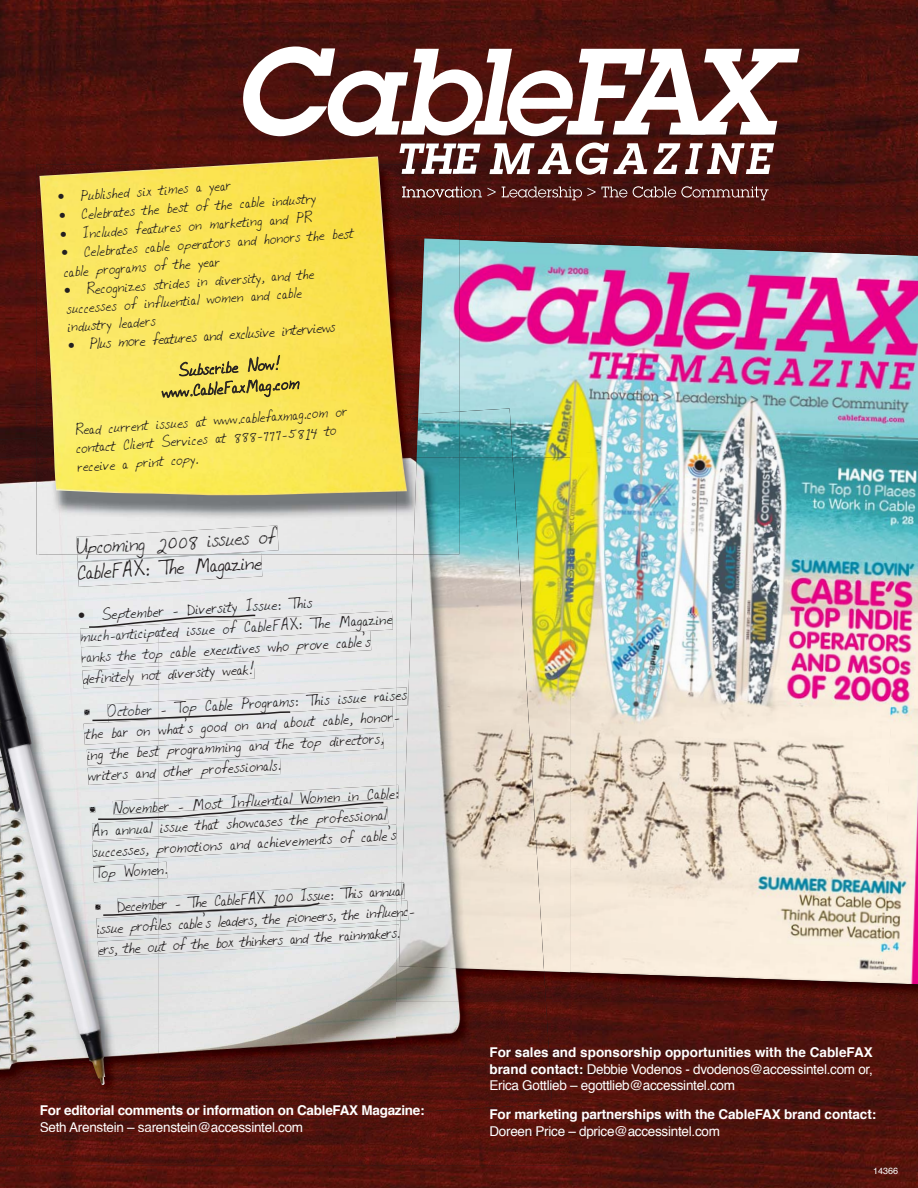
<style>
.page{position:relative;width:918px;height:1188px;background:#fff}
.page>*{position:absolute;margin:0;border:0;box-sizing:border-box;transform-origin:0 0}
.t1{font:21px "Gretch";color:#231f20}
.t2{font:21px "Gretch";color:#1c1a1b}
.t3{font:17.1px/20.5px "Gretch";color:#231f20;text-align:center}
.t4{font:15.75px/21px "Gretch";color:#231f20}
.t5{font:15.75px/21px "Gretch";color:#1b191a}
.t6{font:15.75px/21px "Gretch";color:#1c191b}
.t7{font:15.75px "Gretch";color:#1b181a}
.t8{font:15.75px "Gretch";color:#1c1a1b}
.t9{font:15px/18.5px "Gretch";color:#231f20}
.t10{font:13.5px/16.2px "Helvetica";letter-spacing:-.02em;color:#fff;text-align:justify}
.t11{font:700 13.5px "Helvetica";letter-spacing:-.02em;color:#fff}
.t12{font:9px "Helvetica";color:#fff}
.s1{color:#1c191b}
.s2{color:#1d1a1b}
.s3{color:#1d191b}
.s4{color:#1c191a}
.s5{color:#1c1a1b}
.s6{color:#1d1a1c}
.s7{color:#1a191c}
.s8{color:#1b191b}
.s9{color:#18191b}
.s10{color:#1b191a}
.s11{color:#1c1a1c}
.s12{color:#19191a}
.s13{color:#1b181a}
.s14{color:#1a1819}
.s15{color:#231f20}
.s16{color:#1a1719}
.s17{color:#191719}
.s18{color:#1b1719}
.s19{font-weight:700}
</style>
<div class="page">
<img style="left:0;top:0;width:918px;height:1188px">
<img style="left:459px;top:236px;width:459px;height:4px">
<img style="left:546px;top:983px;width:372px;height:19px">
<img style="left:459px;top:240px;width:459px;height:209px">
<img style="left:513px;top:449px;width:405px;height:66px">
<img style="left:570px;top:503px;width:328px;height:364px">
<img style="left:881px;top:515px;width:37px;height:470px">
<img style="left:546px;top:867px;width:340px;height:116px">
<img style="left:0;top:1138px;width:39px;height:27px">
<img style="left:518px;top:1001px;width:52px;height:164px">
<img style="left:411px;top:1113px;width:107px;height:52px">
<img style="left:39px;top:1118px;width:372px;height:47px">
<img style="left:544px;top:457px;width:26px;height:515px">
<img style="left:0;top:437px;width:36px;height:20px">
<img style="left:459px;top:408px;width:54px;height:49px">
<img style="left:0;top:457px;width:39px;height:681px">
<div style="left:37px;top:554px;width:359px;height:112px;background:#e8e9e9"></div>
<img style="left:140px;top:666px;width:258px;height:472px">
<img style="left:397px;top:1000px;width:155px;height:113px">
<img style="left:396px;top:554px;width:150px;height:448px">
<img style="left:399px;top:457px;width:145px;height:514px">
<img style="left:77px;top:554px;width:185px;height:33px">
<img style="left:80px;top:611px;width:313px;height:32px">
<img style="left:159px;top:631px;width:212px;height:31px">
<img style="left:159px;top:631px;width:211px;height:12px">
<img style="left:159px;top:661px;width:96px;height:23px">
<img style="left:159px;top:688px;width:237px;height:31px">
<img style="left:396px;top:687px;width:12px;height:19px">
<div style="left:159px;top:706px;width:234px;height:34px;background:#e6e6e8"></div>
<div style="left:159px;top:706px;width:233px;height:13px;background:#e5e7e8"></div>
<img style="left:159px;top:733px;width:225px;height:29px">
<img style="left:159px;top:757px;width:122px;height:24px">
<img style="left:159px;top:785px;width:237px;height:27px">
<img style="left:396px;top:785px;width:3px;height:14px">
<img style="left:159px;top:807px;width:229px;height:18px">
<img style="left:159px;top:825px;width:237px;height:33px">
<svg style="left:396px;top:826px;width:1px;height:18px"></svg>
<img style="left:159px;top:862px;width:8px;height:17px">
<img style="left:159px;top:883px;width:237px;height:18px">
<img style="left:396px;top:882px;width:9px;height:17px">
<img style="left:159px;top:901px;width:237px;height:24px">
<img style="left:396px;top:901px;width:12px;height:20px">
<img style="left:159px;top:925px;width:237px;height:29px">
<img style="left:396px;top:925px;width:4px;height:15px">
<img style="left:159px;top:1106px;width:265px;height:12px">
<img style="left:159px;top:1122px;width:101px;height:6px">
<svg style="left:242px;top:46px;width:558px;height:90px"></svg>
<svg style="left:653px;top:143px;width:121px;height:31px"></svg>
<svg style="left:489px;top:143px;width:158px;height:32px"></svg>
<svg style="left:488px;top:188px;width:8px;height:8px"></svg>
<svg style="left:502px;top:187px;width:125px;height:13px;background:#6c403e"></svg>
<svg style="left:633px;top:186px;width:136px;height:14px;background:#6c3e3b"></svg>
<img style="left:36px;top:165px;width:423px;height:249px">
<img style="left:407px;top:236px;width:52px;height:178px">
<img style="left:418px;top:239px;width:41px;height:173px">
<img style="left:36px;top:414px;width:381px;height:140px">
<img style="left:417px;top:412px;width:42px;height:45px">
<img style="left:413px;top:457px;width:46px;height:97px">
<div style="left:76px;top:525px;width:203px;height:29px;background:#e9e9e9"></div>
<img style="left:218px;top:552px;width:43px;height:2px">
<svg style="left:400px;top:144px;width:80px;height:30px"></svg>
<svg style="left:407px;top:187px;width:75px;height:11px"></svg>
<img style="left:39px;top:156px;width:368px;height:339px">
<svg style="left:162px;top:355px;width:138px;height:43px;background:#d8c653"></svg>
<img style="left:0;top:633px;width:159px;height:502px">
<img style="left:80px;top:633px;width:79px;height:10px">
<img style="left:105px;top:647px;width:54px;height:41px">
<img style="left:105px;top:643px;width:54px;height:4px">
<img style="left:107px;top:701px;width:52px;height:8px">
<img style="left:105px;top:721px;width:54px;height:24px">
<img style="left:108px;top:721px;width:51px;height:1px">
<img style="left:105px;top:746px;width:54px;height:18px">
<img style="left:105px;top:764px;width:54px;height:21px">
<img style="left:113px;top:798px;width:46px;height:4px">
<img style="left:105px;top:820px;width:54px;height:18px">
<img style="left:105px;top:838px;width:54px;height:44px">
<img style="left:117px;top:896px;width:42px;height:6px">
<img style="left:105px;top:916px;width:54px;height:22px">
<img style="left:105px;top:938px;width:54px;height:19px">
<img style="left:40px;top:1122px;width:119px;height:10px">
<img style="left:0;top:636px;width:105px;height:449px">
<svg style="left:79px;top:612px;width:176px;height:16px;background:#d4d5d7"></svg>
<svg style="left:58px;top:194px;width:6px;height:5px"></svg>
<svg style="left:60px;top:212px;width:5px;height:6px"></svg>
<svg style="left:61px;top:231px;width:5px;height:6px"></svg>
<svg style="left:62px;top:250px;width:6px;height:6px"></svg>
<svg style="left:65px;top:288px;width:5px;height:5px"></svg>
<svg style="left:69px;top:342px;width:5px;height:6px"></svg>
<svg style="left:84px;top:709px;width:206px;height:12px;background:#cdcecf"></svg>
<svg style="left:90px;top:802px;width:293px;height:18px;background:#d0d2d3"></svg>
<svg style="left:95px;top:902px;width:225px;height:14px;background:#cacbcc"></svg>
<p class="t9" style="left:79px;top:187px;width:153px;rotate:-4deg">Published six times a year</p>
<p class="t9" style="left:80px;top:206px;width:237px;rotate:-4deg">Celebrates the best of the cable industry</p>
<p class="t9" style="left:81px;top:224px;width:232px;rotate:-4deg">Includes features on marketing and PR</p>
<p class="t9" style="left:83px;top:243px;width:272px;rotate:-4deg">Celebrates cable operators and honors the best</p>
<p class="t9" style="left:63px;top:264px;width:158px;rotate:-4deg">cable programs of the year</p>
<p class="t9" style="left:85px;top:281px;width:230px;rotate:-4deg">Recognizes strides in diversity, and the</p>
<p class="t9" style="left:65px;top:300px;width:238px;rotate:-4deg">successes of influential women and cable</p>
<p class="t9" style="left:67px;top:318px;width:90px;rotate:-4deg">industry leaders</p>
<p class="t4" style="left:88px;top:334px;width:249px;rotate:-4deg">Plus more features and exclusive interviews</p>
<p class="t3" style="left:159px;top:362px;width:139px;rotate:-4deg">Subscribe Now! www.CableFaxMag.com</p>
<p class="t9" style="left:74px;top:421px;width:275px;rotate:-4deg">Read current issues at www.cablefaxmag.com or contact Client Services at 888-777-5814 to receive a print copy.</p>
<h1 class="t2" style="left:74px;top:533px;width:202px;rotate:-3deg">Upco<span class="s1">m</span>i<span class="s2">n</span>g 2<span class="s3">0</span>0<span class="s3">8</span> i<span class="s3">s</span><span class="s4">sues of</span></h1>
<h1 class="t1" style="left:75px;top:558px;width:187px;rotate:-3deg">CableFAX: The Magazine</h1>
<p class="t4" style="left:100px;top:604px;width:213px;rotate:-3deg">September - Diversity Issue: This</p>
<p class="t4" style="left:79px;top:626px;width:315px;rotate:-3deg"><span class="s5">much-a</span><span class="s6">nt</span><span class="s5">icip</span><span class="s7">a</span>ted issue of CableFAX: The Magazine</p>
<p class="t4" style="left:170px;top:642px;width:202px;rotate:-3deg">cable executives who prove cable’s</p>
<p class="t4" style="left:167px;top:664px;width:88px;rotate:-3deg">diversity weak!</p>
<p class="t4" style="left:159px;top:698px;width:249px;rotate:-3deg">- Top Cable Programs: This issue raises</p>
<p class="t4" style="left:85px;top:723px;width:317px;rotate:-3deg"><span class="s4">th</span><span class="s8">e</span> <span class="s4">ba</span><span class="s9">r on</span> <span class="s10">w</span>hat’s good on and about cable, honor-</p>
<p class="t6" style="left:80px;top:648px;width:83px;rotate:-3deg">ra<span class="s5">nk</span>s <span class="s11">th</span><span class="s5">e</span> <span class="s3">to</span><span class="s6">p </span>defi<span class="s5">ni</span><span class="s11">tely</span> <span class="s2">n</span>ot</p>
<p class="t8" style="left:106px;top:701px;width:47px;rotate:-3deg"><span class="s1">Oc</span>tober</p>
<p class="t5" style="left:86px;top:745px;width:74px;rotate:-3deg">in<span class="s4">g</span> <span class="s9">th</span><span class="s4">e</span> <span class="s1">be</span>st wr<span class="s4">it</span>ers and</p>
<p class="t4" style="left:166px;top:740px;width:218px;rotate:-3deg">programming and the top directors,</p>
<p class="t4" style="left:162px;top:761px;width:119px;rotate:-3deg">other professionals.</p>
<p class="t4" style="left:111px;top:798px;width:289px;rotate:-3deg"><span class="s10">No</span><span class="s12">ve</span><span class="s13">mbe</span>r - Most Influential Women in Cable:</p>
<p class="t4" style="left:159px;top:817px;width:229px;rotate:-3deg">issue that showcases the professional</p>
<p class="t5" style="left:90px;top:821px;width:62px;rotate:-3deg">An annual</p>
<p class="t4" style="left:91px;top:841px;width:306px;rotate:-3deg"><span class="s10">successes, p</span>romotions and achievements of cable’s</p>
<p class="t7" style="left:93px;top:862px;width:76px;rotate:-3deg">Top <span class="s14">Wo</span>men<span class="s15">.</span></p>
<p class="t4" style="left:95px;top:897px;width:322px;text-indent:21px;rotate:-3deg"><span class="s16">Dece</span><span class="s17">mb</span><span class="s16">e</span>r - The CableFAX 100 Issue: This annual <span class="s16">issu</span><span class="s18">e</span> <span class="s16">pr</span><span class="s18">of</span><span class="s17">il</span>es cable’s leaders, the pioneers, the influenc&shy;<span class="s16">ers, the ou</span>t of the box thinkers and the rainmakers.</p>
<p class="t11" style="left:40px;top:1105px;width:386px">For editorial comments or information on CableFAX Magazine:</p>
<p class="t10" style="left:40px;top:1120px;width:265px">Seth Arenstein – sarenstein@accessintel.com</p>
<p class="t10" style="left:489px;top:1046px;width:385px"><span class="s19">For sales and sponsorship opportunities with the CableFAX brand contact:</span> Debbie Vodenos - dvodenos@accessintel.com or, Erica Gottlieb – egottlieb@accessintel.com</p>
<p class="t11" style="left:489px;top:1109px;width:388px">For marketing partnerships with the CableFAX brand contact:</p>
<p class="t10" style="left:489px;top:1124px;width:232px">Doreen Price – dprice@accessintel.com</p>
<p class="t12" style="left:873px;top:1167px;width:27px">14366</p>
</div>
